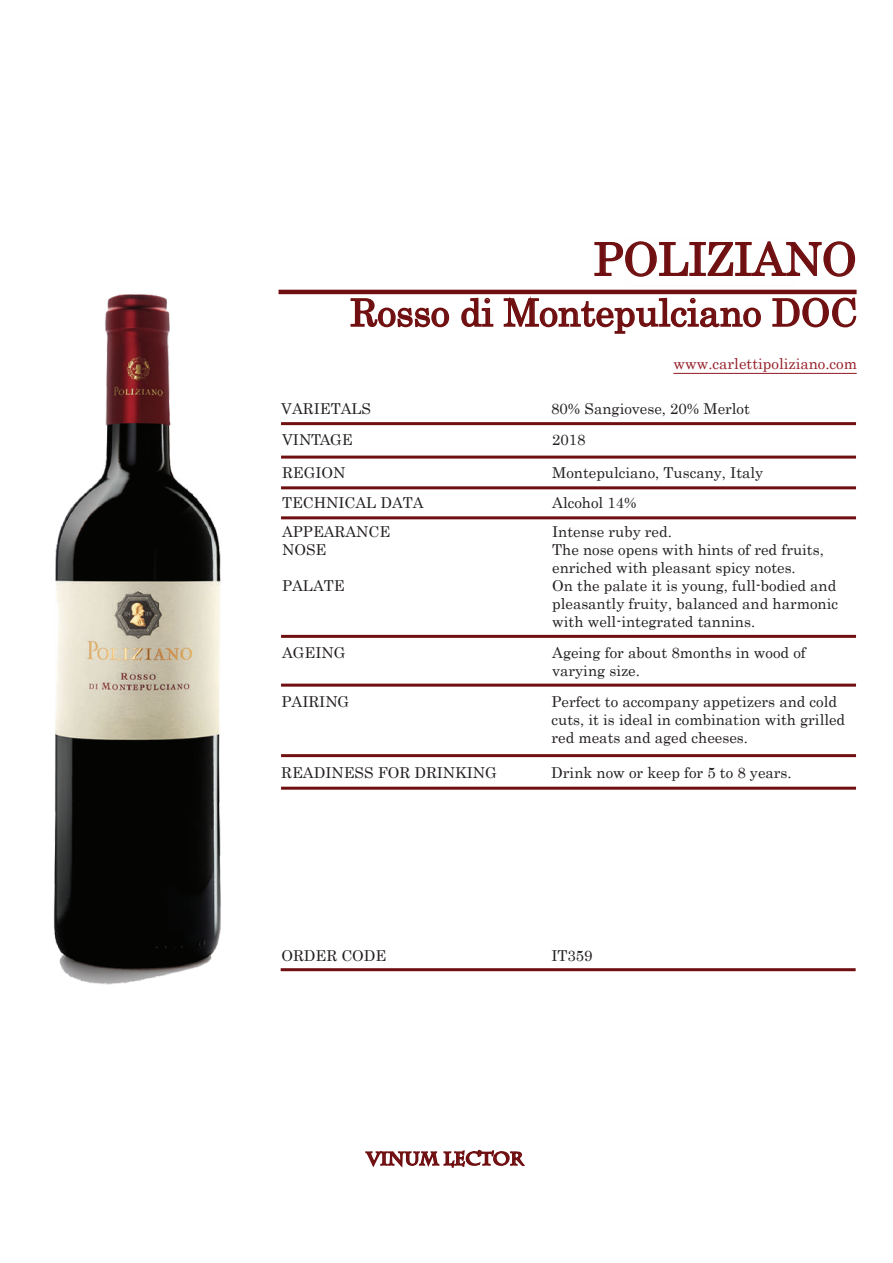
<style>
.page{position:relative;width:893px;height:1263px;background:#fff}
.page>*{position:absolute;margin:0;border:0;box-sizing:border-box;transform-origin:0 0}
.t1{font:45px "Century";color:#700f11}
.t2{font:37.5px "Century";color:#700f11}
.t3{font:700 18px "Charlemagne Std";color:#700f11}
.t4{font:15px/18px "Century";color:#231f20}
.t5{font:15px "Century";color:#951e28}
</style>
<div class="page">
<img style="left:54px;top:294px;width:318px;height:691px">
<hr style="left:278px;top:290px;width:579px;height:4px;background:#700f11">
<div style="left:281px;top:456px;width:575px;height:3px;border:2px solid #700f11"></div>
<div style="left:281px;top:486px;width:575px;height:3px;border:2px solid #700f11"></div>
<div style="left:281px;top:635px;width:575px;height:3px;border:2px solid #700f11"></div>
<div style="left:281px;top:684px;width:575px;height:3px;border:2px solid #700f11"></div>
<div style="left:281px;top:754px;width:575px;height:3px;border:2px solid #700f11"></div>
<div style="left:281px;top:787px;width:575px;height:3px;border:2px solid #700f11"></div>
<svg style="left:350px;top:297px;width:100px;height:31px"></svg>
<svg style="left:461px;top:297px;width:33px;height:30px"></svg>
<svg style="left:503px;top:291px;width:259px;height:43px"></svg>
<svg style="left:772px;top:297px;width:85px;height:31px"></svg>
<div style="left:281px;top:968px;width:575px;height:3px;border:2px solid #700f11"></div>
<svg style="left:594px;top:241px;width:262px;height:36px"></svg>
<div style="left:281px;top:422px;width:575px;height:3px;border:2px solid #700f11"></div>
<svg style="left:365px;top:1149px;width:160px;height:19px"></svg>
<hr style="left:673px;top:373px;width:184px;height:1px;background:#951e28">
<div style="left:281px;top:516px;width:575px;height:3px;border:2px solid #700f11"></div>
<h1 class="t1" style="left:593px;top:221px;width:265px">POLIZIANO</h1>
<h2 class="t2" style="left:350px;top:281px;width:508px">Rosso di Montepulciano DOC</h2>
<p class="t5" style="left:673px;top:351px;width:185px">www.carlettipoliziano.com</p>
<p class="t4" style="left:281px;top:398px;width:91px">VARIETALS</p>
<p class="t4" style="left:551px;top:398px;width:200px">80% Sangiovese, 20% Merlot</p>
<p class="t4" style="left:282px;top:429px;width:72px">VINTAGE</p>
<p class="t4" style="left:552px;top:429px;width:35px">2018</p>
<p class="t4" style="left:282px;top:462px;width:65px">REGION</p>
<p class="t4" style="left:552px;top:462px;width:213px">Montepulciano, Tuscany, Italy</p>
<p class="t4" style="left:282px;top:492px;width:143px">TECHNICAL DATA</p>
<p class="t4" style="left:552px;top:492px;width:86px">Alcohol 14%</p>
<p class="t4" style="left:282px;top:521px;width:110px">APPEARANCE</p>
<p class="t4" style="left:552px;top:521px;width:121px">Intense ruby red.</p>
<p class="t4" style="left:282px;top:539px;width:46px">NOSE</p>
<p class="t4" style="left:552px;top:539px;width:273px">The nose opens with hints of red fruits, enriched with pleasant spicy notes.</p>
<p class="t4" style="left:282px;top:575px;width:64px">PALATE</p>
<p class="t4" style="left:552px;top:575px;width:287px;text-align:justify">On the palate it is young, full-bodied and pleasantly fruity, balanced and harmonic with well-integrated tannins.</p>
<p class="t4" style="left:282px;top:642px;width:65px">AGEING</p>
<p class="t4" style="left:552px;top:642px;width:255px">Ageing for about 8months in wood of varying size.</p>
<p class="t4" style="left:281px;top:692px;width:69px">PAIRING</p>
<p class="t4" style="left:551px;top:692px;width:295px">Perfect to accompany appetizers and cold cuts, it is ideal in combination with grilled red meats and aged cheeses.</p>
<p class="t4" style="left:281px;top:762px;width:217px">READINESS FOR DRINKING</p>
<p class="t4" style="left:551px;top:762px;width:242px">Drink now or keep for 5 to 8 years.</p>
<p class="t4" style="left:281px;top:945px;width:107px">ORDER CODE</p>
<p class="t4" style="left:551px;top:945px;width:43px">IT359</p>
<p class="t3" style="left:367px;top:1148px;width:158px">VINUM LECTOR</p>
</div>
